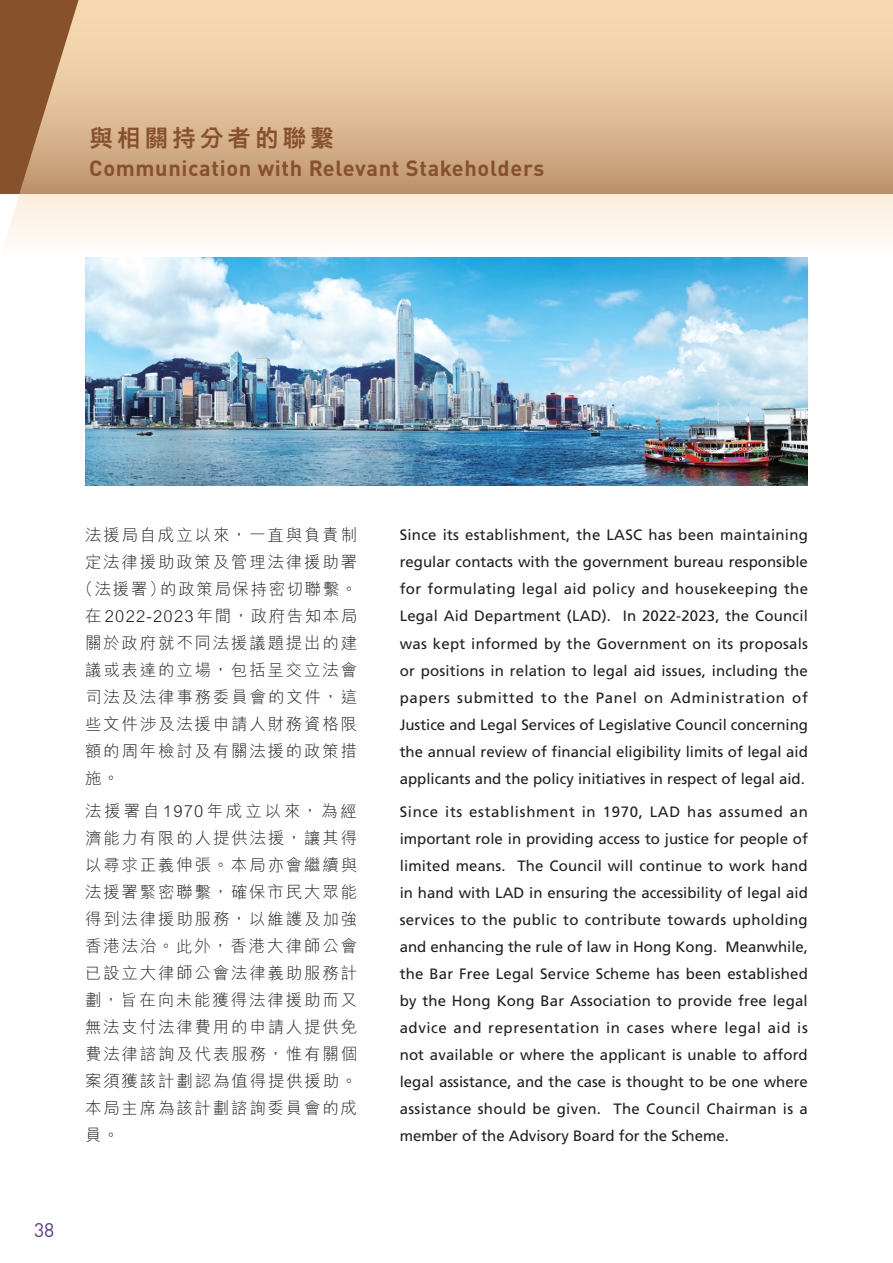
<style>
.page{position:relative;width:893px;height:1263px;background:#fff}
.page>*{position:absolute;margin:0;border:0;box-sizing:border-box;transform-origin:0 0}
.t1{font:800 24px "M Hei HK";letter-spacing:.15em;color:#87512c}
.t2{font:700 21.75px "DINOT";letter-spacing:.03em;color:#87512c}
.t3{font:19.5px "DINOT";color:#5a3b86}
.t4{font:300 16.5px/27px "M Hei HK";letter-spacing:.105em;color:#231f20;text-align:justify}
.t5{font:15px/27px "Frutiger LT Std";color:#231f20;text-align:justify}
</style>
<div class="page">
<svg style="left:0;top:0;width:893px;height:240px;background:#e1c4a2"></svg>
<img style="left:85px;top:257px;width:723px;height:229px">
<h1 class="t1" style="left:89px;top:126px;width:246px">與相關持分者的聯繫</h1>
<h2 class="t2" style="left:89px;top:151px;width:456px">Communication with Relevant Stakeholders</h2>
<p class="t4" style="left:85px;top:521px;width:274px">法援局自成立以來，一直與負責制定法律援助政策及管理法律援助署</p>
<p class="t4" style="left:85px;top:575px;width:274px;text-indent:-8px">（法援署）的政策局保持密切聯繫。在 2022-2023年間，政府告知本局關於政府就不同法援議題提出的建議或表達的立場，包括呈交立法會司法及法律事務委員會的文件，這些文件涉及法援申請人財務資格限額的周年檢討及有關法援的政策措施。</p>
<p class="t4" style="left:85px;top:797px;width:274px">法援署自1970年成立以來，為經濟能力有限的人提供法援，讓其得以尋求正義伸張。本局亦會繼續與法援署緊密聯繫，確保市民大眾能得到法律援助服務，以維護及加強香港法治。此外，香港大律師公會已設立大律師公會法律義助服務計劃，旨在向未能獲得法律援助而又無法支付法律費用的申請人提供免費法律諮詢及代表服務，惟有關個案須獲該計劃認為值得提供援助。本局主席為該計劃諮詢委員會的成員。</p>
<h3 class="t3" style="left:34px;top:1215px;width:22px">38</h3>
<p class="t5" style="left:400px;top:522px;width:410px">Since its establishment, the LASC has been maintaining regular contacts with the government bureau responsible for formulating legal aid policy and housekeeping the Legal Aid Department (LAD). In 2022-2023, the Council was kept informed by the Government on its proposals or positions in relation to legal aid issues, including the papers submitted to the Panel on Administration of Justice and Legal Services of Legislative Council concerning the annual review of financial eligibility limits of legal aid applicants and the policy initiatives in respect of legal aid.</p>
<p class="t5" style="left:400px;top:798px;width:410px">Since its establishment in 1970, LAD has assumed an important role in providing access to justice for people of limited means. The Council will continue to work hand in hand with LAD in ensuring the accessibility of legal aid services to the public to contribute towards upholding and enhancing the rule of law in Hong Kong. Meanwhile, the Bar Free Legal Service Scheme has been established by the Hong Kong Bar Association to provide free legal advice and representation in cases where legal aid is not available or where the applicant is unable to afford legal assistance, and the case is thought to be one where assistance should be given. The Council Chairman is a member of the Advisory Board for the Scheme.</p>
</div>
